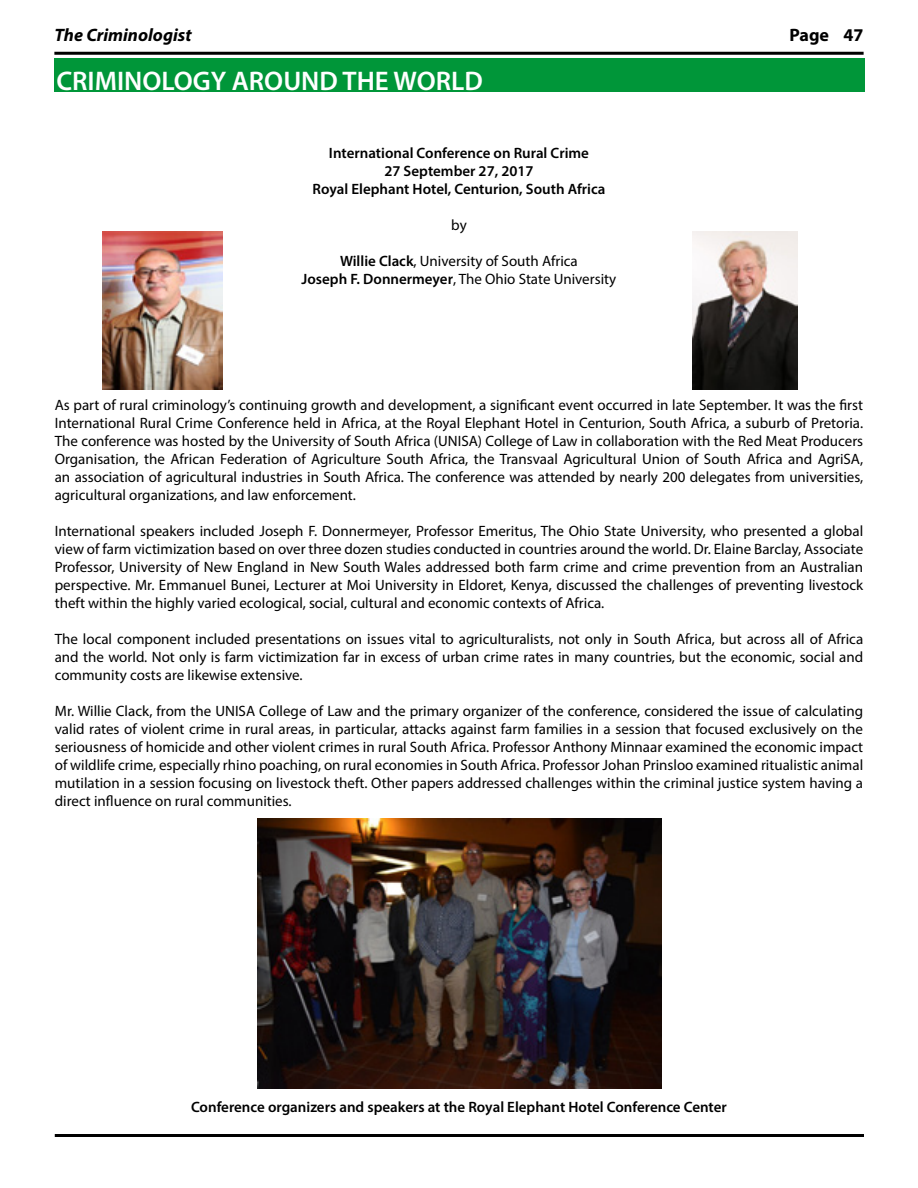
<style>
.page{position:relative;width:918px;height:1188px;background:#fff}
.page>*{position:absolute;margin:0;border:0;box-sizing:border-box;transform-origin:0 0}
.t1{font:600 27px "Myriad Pro";color:#fff}
.t2{font:italic 700 18px "Myriad Pro";color:#000}
.t3{font:700 18px "Myriad Pro";color:#000}
.t4{font:15px/18px "Myriad Pro";color:#000;text-align:justify}
.t5{font:600 15px/18px "Myriad Pro";color:#000;text-align:center}
.s1{font-weight:600}
</style>
<div class="page">
<hr style="left:54px;top:52px;width:810px;height:3px;background:#000">
<hr style="left:55px;top:1134px;width:809px;height:3px;background:#000">
<div style="left:54px;top:58px;width:810px;height:34px;background:#009639"></div>
<img style="left:257px;top:819px;width:405px;height:270px">
<img style="left:103px;top:231px;width:119px;height:158px">
<img style="left:693px;top:231px;width:105px;height:158px">
<p class="t2" style="left:54px;top:23px;width:139px">The Criminologist</p>
<p class="t3" style="left:789px;top:23px;width:76px">Page 47</p>
<h1 class="t1" style="left:56px;top:64px;width:428px">CRIMINOLOGY AROUND THE WORLD</h1>
<p class="t5" style="left:313px;top:144px;width:294px">International Conference on Rural Crime<br>27 September 27, 2017<br>Royal Elephant Hotel, Centurion, South Africa</p>
<p class="t4" style="left:451px;top:216px;width:17px">by</p>
<p class="t4" style="left:302px;top:252px;width:316px;text-align:center"><span class="s1">Willie Clack</span>, University of South Africa<br><span class="s1">Joseph F. Donnermeyer</span>, The Ohio State University</p>
<p class="t4" style="left:55px;top:396px;width:810px">As part of rural criminology’s continuing growth and development, a significant event occurred in late September. It was the first International Rural Crime Conference held in Africa, at the Royal Elephant Hotel in Centurion, South Africa, a suburb of Pretoria.<br>The conference was hosted by the University of South Africa (UNISA) College of Law in collaboration with the Red Meat Producers Organisation, the African Federation of Agriculture South Africa, the Transvaal Agricultural Union of South Africa and AgriSA, an association of agricultural industries in South Africa. The conference was attended by nearly 200 delegates from universities, agricultural organizations, and law enforcement.</p>
<p class="t4" style="left:55px;top:522px;width:810px">International speakers included Joseph F. Donnermeyer, Professor Emeritus, The Ohio State University, who presented a global view of farm victimization based on over three dozen studies conducted in countries around the world. Dr. Elaine Barclay, Associate Professor, University of New England in New South Wales addressed both farm crime and crime prevention from an Australian perspective. Mr. Emmanuel Bunei, Lecturer at Moi University in Eldoret, Kenya, discussed the challenges of preventing livestock theft within the highly varied ecological, social, cultural and economic contexts of Africa.</p>
<p class="t4" style="left:55px;top:630px;width:810px">The local component included presentations on issues vital to agriculturalists, not only in South Africa, but across all of Africa and the world. Not only is farm victimization far in excess of urban crime rates in many countries, but the economic, social and community costs are likewise extensive.</p>
<p class="t4" style="left:55px;top:702px;width:810px">Mr. Willie Clack, from the UNISA College of Law and the primary organizer of the conference, considered the issue of calculating valid rates of violent crime in rural areas, in particular, attacks against farm families in a session that focused exclusively on the seriousness of homicide and other violent crimes in rural South Africa. Professor Anthony Minnaar examined the economic impact of wildlife crime, especially rhino poaching, on rural economies in South Africa. Professor Johan Prinsloo examined ritualistic animal mutilation in a session focusing on livestock theft. Other papers addressed challenges within the criminal justice system having a direct influence on rural communities.</p>
<p class="t5" style="left:191px;top:1098px;width:537px">Conference organizers and speakers at the Royal Elephant Hotel Conference Center</p>
</div>
